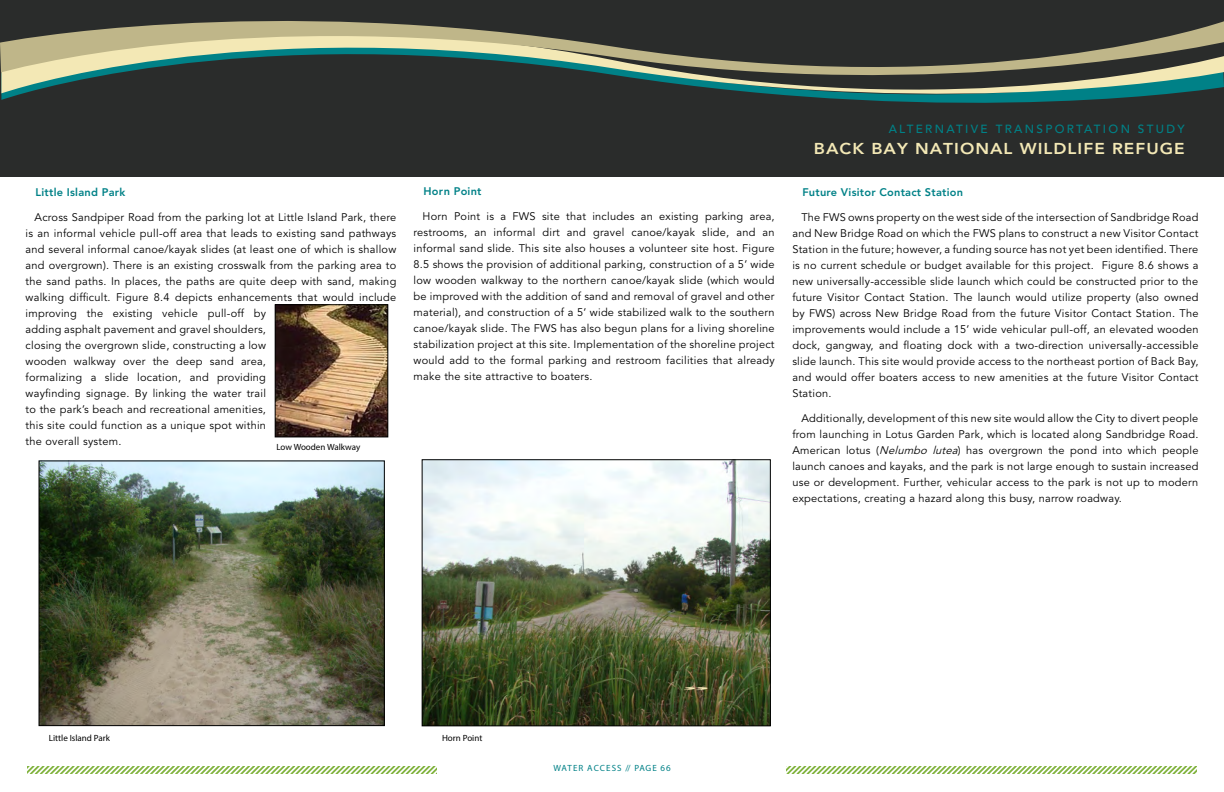
<style>
.page{position:relative;width:1224px;height:792px;background:#fff}
.page>*{position:absolute;margin:0;border:0;box-sizing:border-box;transform-origin:0 0}
.t1{font:800 15.7px "Avenir LT Std";letter-spacing:.06em;color:#f3e8b5;scale:1.1 1}
.t2{font:500 11.7px "Avenir LT Std";letter-spacing:.2em;color:#008187}
.t3{font:11px/16px "Avenir LT Std";letter-spacing:.02em;color:#000;text-align:justify}
.t4{font:800 11px "Avenir LT Std";color:#008187}
.t5{font:9px "Myriad Pro";color:#000}
.t6{font:9px "Myriad Pro";color:#008187}
.s1{font-style:italic}
</style>
<div class="page">
<svg style="left:27px;top:766px;width:1170px;height:8px"></svg>
<div style="left:438px;top:764px;width:348px;height:16px;background:#fff"></div>
<div style="left:0;top:0;width:1224px;height:176px;background:#2a2c2b"></div>
<svg style="left:0;top:21px;width:1224px;height:82px"></svg>
<img style="left:424px;top:462px;width:344px;height:262px">
<div style="left:422px;top:460px;width:348px;height:266px;border:1px solid #000"></div>
<svg style="left:684px;top:687px;width:24px;height:3px"></svg>
<img style="left:41px;top:463px;width:341px;height:261px">
<div style="left:39px;top:461px;width:345px;height:265px;border:1px solid #000"></div>
<img style="left:277px;top:307px;width:109px;height:128px">
<div style="left:275px;top:305px;width:113px;height:132px;border:1px solid #000"></div>
<p class="t4" style="left:36px;top:185px;width:91px">Little Island Park</p>
<p class="t3" style="left:26px;top:209px;width:372px;text-align:left;text-indent:9px">Across Sandpiper Road from the parking lot at Little Island Park, there is an informal vehicle pull-off area that leads to existing sand pathways and several informal canoe/kayak slides (at least one of which is shallow and overgrown). There is an existing crosswalk from the parking area to the sand paths. In places, the paths are quite deep with sand, making walking difficult. Figure 8.4 depicts enhancements that would include improving the existing vehicle pull-off by<br>adding asphalt pavement and gravel shoulders,<br>closing the overgrown slide, constructing a low<br>wooden walkway over the deep sand area,<br>formalizing a slide location, and providing<br>wayfinding signage. By linking the water trail<br>to the park’s beach and recreational amenities,<br>this site could function as a unique spot within<br>the overall system.</p>
<p class="t5" style="left:276px;top:441px;width:85px">Low Wooden Walkway</p>
<p class="t4" style="left:424px;top:184px;width:59px">Horn Point</p>
<p class="t3" style="left:414px;top:208px;width:363px;text-indent:9px">Horn Point is a FWS site that includes an existing parking area, restrooms, an informal dirt and gravel canoe/kayak slide, and an informal sand slide. This site also houses a volunteer site host. Figure 8.5 shows the provision of additional parking, construction of a 5’ wide low wooden walkway to the northern canoe/kayak slide (which would be improved with the addition of sand and removal of gravel and other material), and construction of a 5’ wide stabilized walk to the southern canoe/kayak slide. The FWS has also begun plans for a living shoreline stabilization project at this site. Implementation of the shoreline project would add to the formal parking and restroom facilities that already make the site attractive to boaters.</p>
<p class="t2" style="left:889px;top:122px;width:298px">ALTERNATIVE TRANSPORTATION STUDY</p>
<h1 class="t1" style="left:814px;top:139px;width:339px">back bay national wildlife refuge</h1>
<p class="t4" style="left:802px;top:185px;width:162px">Future Visitor Contact Station</p>
<p class="t3" style="left:792px;top:209px;width:408px;text-indent:9px">The FWS owns property on the west side of the intersection of Sandbridge Road and New Bridge Road on which the FWS plans to construct a new Visitor Contact Station in the future; however, a funding source has not yet been identified. There is no current schedule or budget available for this project. Figure 8.6 shows a new universally-accessible slide launch which could be constructed prior to the future Visitor Contact Station. The launch would utilize property (also owned by FWS) across New Bridge Road from the future Visitor Contact Station. The improvements would include a 15’ wide vehicular pull-off, an elevated wooden dock, gangway, and floating dock with a two-direction universally-accessible slide launch. This site would provide access to the northeast portion of Back Bay, and would offer boaters access to new amenities at the future Visitor Contact Station.</p>
<p class="t3" style="left:792px;top:410px;width:408px;text-indent:9px">Additionally, development of this new site would allow the City to divert people from launching in Lotus Garden Park, which is located along Sandbridge Road.<br>American lotus (<span class="s1">Nelumbo lutea</span>) has overgrown the pond into which people launch canoes and kayaks, and the park is not large enough to sustain increased use or development. Further, vehicular access to the park is not up to modern expectations, creating a hazard along this busy, narrow roadway.</p>
<p class="t5" style="left:49px;top:733px;width:63px">Little Island Park</p>
<p class="t5" style="left:442px;top:732px;width:42px">Horn Point</p>
<p class="t6" style="left:553px;top:762px;width:7px">WATER</p>
<p class="t6" style="left:587px;top:762px;width:7px">ACCESS</p>
<p class="t6" style="left:625px;top:762px;width:47px">// PAGE 66</p>
</div>
